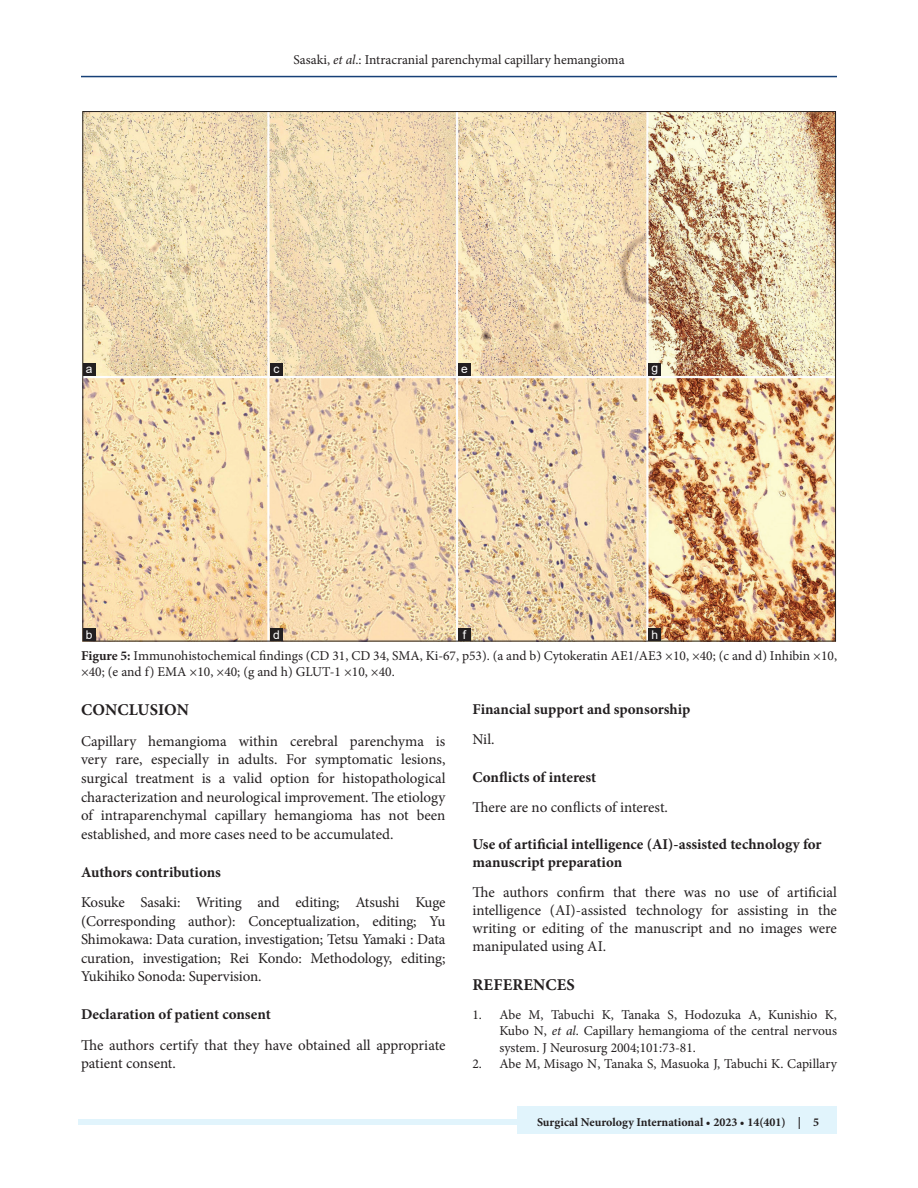
<style>
.page{position:relative;width:918px;height:1188px;background:#fff}
.page>*{position:absolute;margin:0;border:0;box-sizing:border-box;transform-origin:0 0}
.t1{font:700 16.5px "Minion Pro";letter-spacing:.01em;color:#231f20}
.TX{font:15px/18.6px "Minion Pro";letter-spacing:-.005em;color:#231f20;text-align:justify}
.t2{font:700 15px/18px "Minion Pro";color:#231f20}
.FGC{font:13.5px/16.5px "Minion Pro";color:#231f20}
.REF{font:13.5px/16.5px "Minion Pro";color:#231f20;text-align:justify}
.t3{font:700 12px "Minion Pro";color:#231f20}
.LABEL{font:12px "Arial";color:#fff}
.s1{font-style:italic}
.s2{font-weight:700}
</style>
<div class="page">
<hr style="left:81px;top:76px;width:756px;height:1px;background:#164077">
<div style="left:78px;top:1119px;width:756px;height:6px;background:#e1f4fc"></div>
<div style="left:518px;top:1106px;width:319px;height:28px;background:#e1f4fc"></div>
<img style="left:85px;top:113px;width:749px;height:526px">
<div style="left:270px;top:628px;width:13px;height:13px;background:#231f20"></div>
<div style="left:648px;top:628px;width:13px;height:13px;background:#231f20"></div>
<div style="left:270px;top:363px;width:13px;height:13px;background:#231f20"></div>
<div style="left:648px;top:363px;width:13px;height:13px;background:#231f20"></div>
<div style="left:83px;top:628px;width:13px;height:13px;background:#231f20"></div>
<div style="left:458px;top:628px;width:13px;height:13px;background:#231f20"></div>
<div style="left:83px;top:363px;width:13px;height:13px;background:#231f20"></div>
<div style="left:458px;top:363px;width:13px;height:13px;background:#231f20"></div>
<p class="FGC" style="left:293px;top:51px;width:333px">Sasaki, <span class="s1">et al</span>.: Intracranial parenchymal capillary hemangioma</p>
<p class="LABEL" style="left:273px;top:360px;width:7px">c</p>
<p class="LABEL" style="left:651px;top:359px;width:8px">g</p>
<p class="LABEL" style="left:86px;top:360px;width:8px">a</p>
<p class="LABEL" style="left:461px;top:360px;width:8px">e</p>
<p class="LABEL" style="left:86px;top:626px;width:8px">b</p>
<p class="LABEL" style="left:463px;top:626px;width:5px">f</p>
<p class="LABEL" style="left:273px;top:627px;width:8px">d</p>
<p class="LABEL" style="left:651px;top:626px;width:8px">h</p>
<p class="FGC" style="left:81px;top:647px;width:758px"><span class="s2">Figure 5:</span> Immunohistochemical findings (CD 31, CD 34, SMA, Ki-67, p53). (a and b) Cytokeratin AE1/AE3 ×10, ×40; (c and d) Inhibin ×10, ×40; (e and f) EMA ×10, ×40; (g and h) GLUT-1 ×10, ×40.</p>
<h1 class="t1" style="left:81px;top:699px;width:109px">CONCLUSION</h1>
<p class="TX" style="left:81px;top:732px;width:366px">Capillary hemangioma within cerebral parenchyma is very rare, especially in adults. For symptomatic lesions, surgical treatment is a valid option for histopathological characterization and neurological improvement. The etiology of intraparenchymal capillary hemangioma has not been established, and more cases need to be accumulated.</p>
<h2 class="t2" style="left:81px;top:863px;width:142px">Authors contributions</h2>
<p class="TX" style="left:81px;top:893px;width:366px">Kosuke Sasaki: Writing and editing; Atsushi Kuge (Corresponding author): Conceptualization, editing; Yu Shimokawa: Data curation, investigation; Tetsu Yamaki : Data curation, investigation; Rei Kondo: Methodology, editing; Yukihiko Sonoda: Supervision.</p>
<h2 class="t2" style="left:81px;top:1005px;width:191px">Declaration of patient consent</h2>
<p class="TX" style="left:81px;top:1036px;width:366px">The authors certify that they have obtained all appropriate patient consent.</p>
<h2 class="t2" style="left:472px;top:700px;width:219px">Financial support and sponsorship</h2>
<p class="TX" style="left:472px;top:730px;width:24px">Nil.</p>
<h2 class="t2" style="left:472px;top:768px;width:125px">Conflicts of interest</h2>
<p class="TX" style="left:472px;top:798px;width:197px">There are no conflicts of interest.</p>
<h2 class="t2" style="left:472px;top:835px;width:351px">Use of artificial intelligence (AI)-assisted technology for manuscript preparation</h2>
<p class="TX" style="left:472px;top:884px;width:366px;line-height:18px">The authors confirm that there was no use of artificial intelligence (AI)-assisted technology for assisting in the writing or editing of the manuscript and no images were manipulated using AI.</p>
<h1 class="t1" style="left:473px;top:973px;width:104px">REFERENCES</h1>
<p class="REF" style="left:500px;top:1006px;width:339px;text-indent:-27px">1. Abe M, Tabuchi K, Tanaka S, Hodozuka A, Kunishio K, Kubo N, <span class="s1">et al</span>. Capillary hemangioma of the central nervous system. J Neurosurg 2004;101:73-81.</p>
<p class="REF" style="left:472px;top:1056px;width:366px">2. Abe M, Misago N, Tanaka S, Masuoka J, Tabuchi K. Capillary</p>
<p class="t3" style="left:537px;top:1113px;width:284px">Surgical Neurology International • 2023 • 14(401) | 5</p>
</div>
